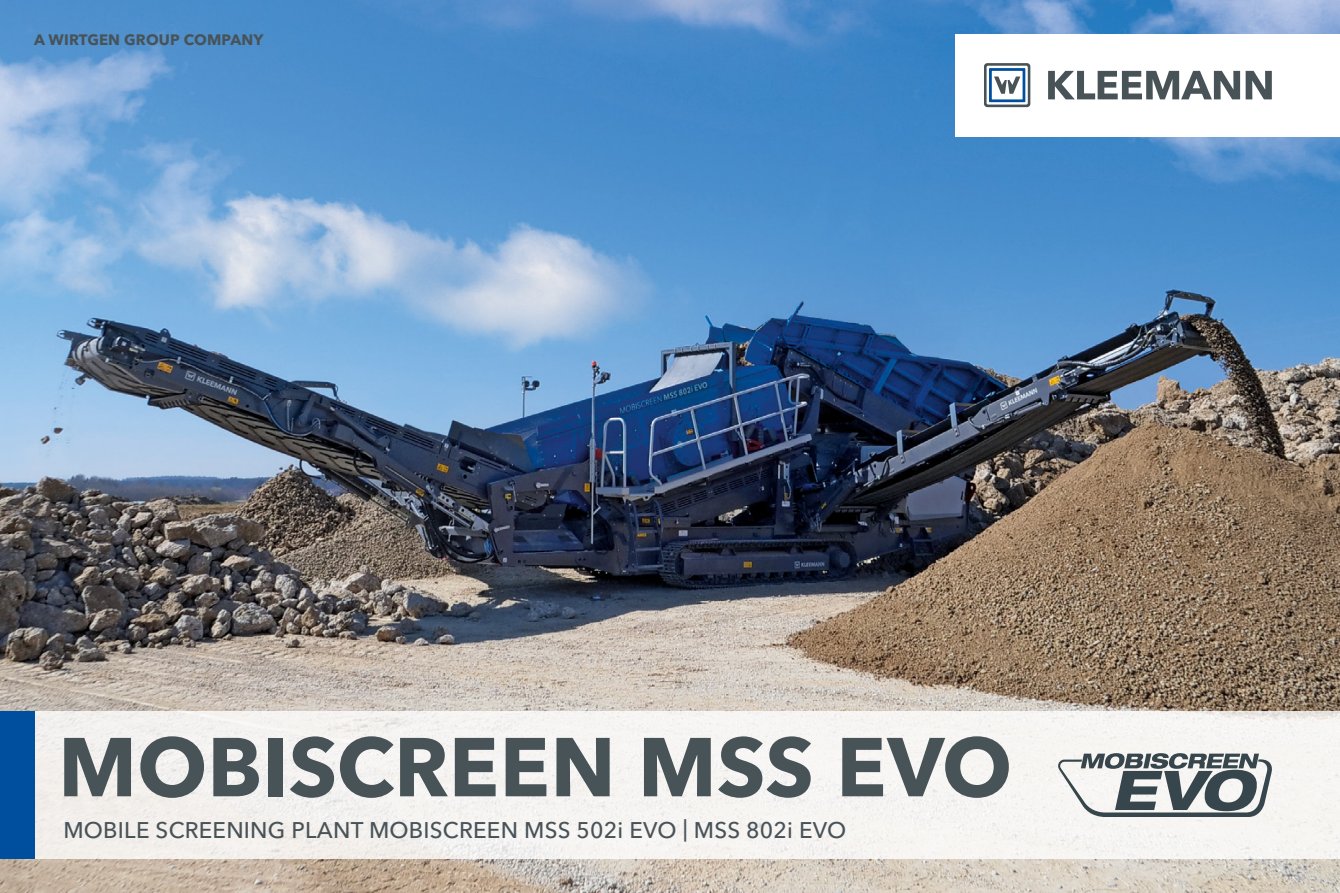
<style>
.page{position:relative;width:1340px;height:893px;background:#fff}
.page>*{position:absolute;margin:0;border:0;box-sizing:border-box;transform-origin:0 0}
.t1{font:700 82.5px "Avenir Next LT Pro";color:#485358}
.t2{font:500 22.5px "Avenir Next LT Pro";letter-spacing:.01em;color:#485358}
.t3{font:700 15px "Avenir Next LT Pro";letter-spacing:.01em;color:#485358}
</style>
<div class="page">
<img style="left:0;top:0;width:1339px;height:893px">
<div style="left:34px;top:711px;width:1305px;height:148px;background:#f6f4f2"></div>
<div style="left:0;top:711px;width:34px;height:148px;background:#004f9f"></div>
<div style="left:955px;top:34px;width:384px;height:102px;background:#fff"></div>
<svg style="left:1048px;top:71px;width:223px;height:28px"></svg>
<svg style="left:984px;top:63px;width:46px;height:44px"></svg>
<svg style="left:1058px;top:753px;width:213px;height:64px"></svg>
<p class="t3" style="left:34px;top:31px;width:231px">A WIRTGEN GROUP COMPANY</p>
<h1 class="t1" style="left:58px;top:717px;width:955px">MOBISCREEN MSS EVO</h1>
<p class="t2" style="left:63px;top:816px;width:784px">MOBILE SCREENING PLANT MOBISCREEN MSS 502i EVO | MSS 802i EVO</p>
</div>
